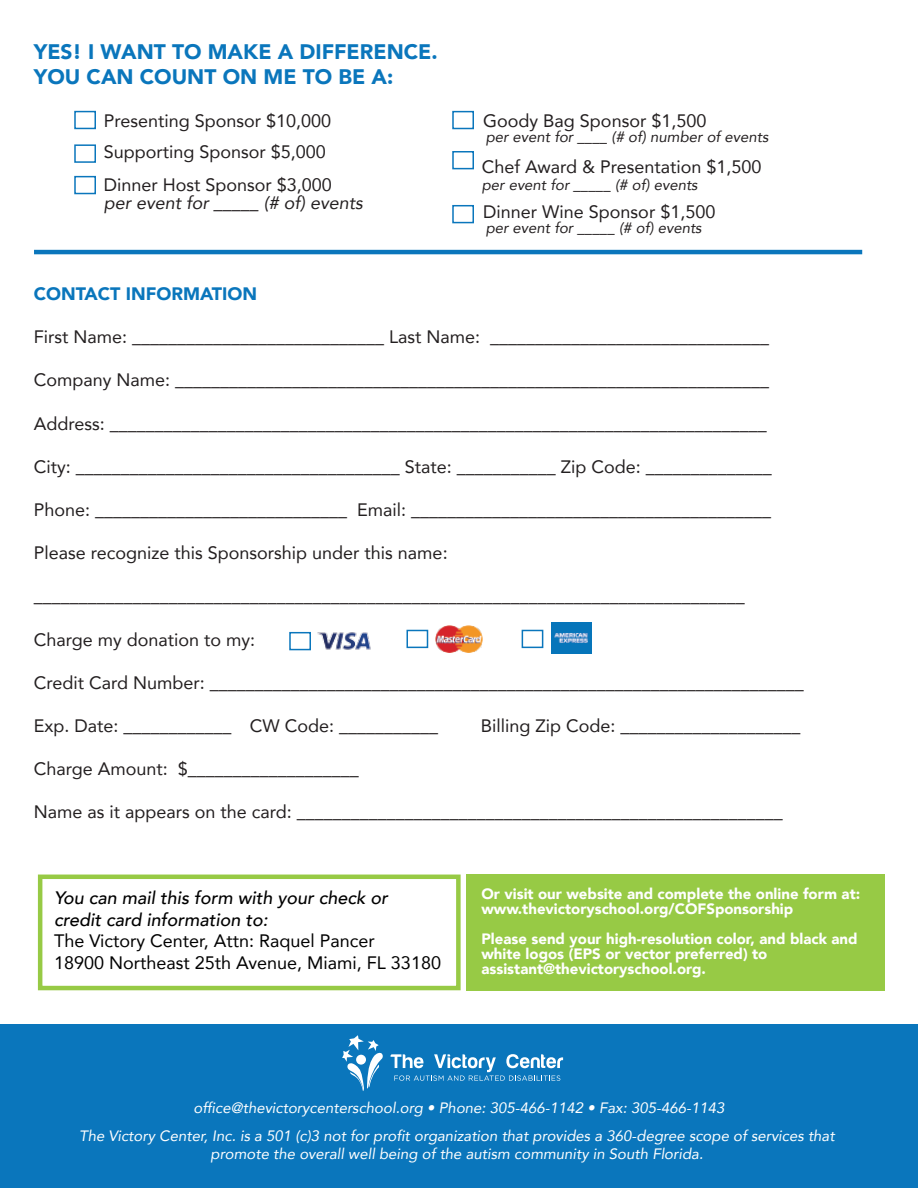
<style>
.page{position:relative;width:918px;height:1188px;background:#fff}
.page>*{position:absolute;margin:0;border:0;box-sizing:border-box;transform-origin:0 0}
.t1{font:900 21px/25.2px "Avenir";color:#0a76bc}
.t2{font:18px/31.5px "Avenir";color:#231f20}
.t3{font:18px/21.6px "Avenir";color:#000}
.t4{font:italic 500 18px/21.6px "Avenir";color:#000}
.t5{font:italic 18px "Avenir";color:#231f20}
.t6{font:900 18px "Avenir";color:#0a76bc}
.t7{font:italic 15px/18px "Avenir";color:#fff;text-align:center}
.t8{font:900 15px/15px "Avenir";color:#fff}
.t9{font:italic 15px "Avenir";color:#231f20}
</style>
<div class="page">
<div style="left:0;top:1025px;width:918px;height:163px;background:#0a76bc"></div>
<div style="left:466px;top:875px;width:419px;height:116px;background:#97ca45"></div>
<div style="left:38px;top:875px;width:423px;height:115px;border:4px solid #97ca45"></div>
<hr style="left:34px;top:250px;width:828px;height:4px;background:#0a76bc">
<div style="left:74px;top:111px;width:22px;height:18px;border:2px solid #0a76bc"></div>
<div style="left:74px;top:144px;width:22px;height:19px;border:2px solid #0a76bc"></div>
<div style="left:74px;top:176px;width:22px;height:18px;border:2px solid #0a76bc"></div>
<div style="left:452px;top:111px;width:22px;height:18px;border:2px solid #0a76bc"></div>
<div style="left:452px;top:151px;width:22px;height:18px;border:2px solid #0a76bc"></div>
<div style="left:452px;top:205px;width:22px;height:18px;border:2px solid #0a76bc"></div>
<svg style="left:391px;top:1054px;width:172px;height:27px"></svg>
<svg style="left:342px;top:1035px;width:41px;height:56px"></svg>
<div style="left:356px;top:1055px;width:10px;height:10px;background:#fff;border-radius:50%"></div>
<img style="left:317px;top:632px;width:54px;height:18px">
<img style="left:436px;top:625px;width:46px;height:28px">
<img style="left:551px;top:623px;width:41px;height:30px">
<div style="left:289px;top:632px;width:22px;height:18px;border:2px solid #0a76bc"></div>
<div style="left:406px;top:630px;width:22px;height:18px;border:2px solid #0a76bc"></div>
<div style="left:522px;top:630px;width:21px;height:18px;border:2px solid #0a76bc"></div>
<p class="t1" style="left:34px;top:38px;width:405px">YES! I WANT TO MAKE A DIFFERENCE.<br>YOU CAN COUNT ON ME TO BE A:</p>
<p class="t2" style="left:104px;top:104px;width:229px">Presenting Sponsor $10,000<br>Supporting Sponsor $5,000</p>
<p class="t2" style="left:483px;top:104px;width:225px">Goody Bag Sponsor $1,500</p>
<p class="t2" style="left:104px;top:168px;width:230px">Dinner Host Sponsor $3,000</p>
<p class="t5" style="left:104px;top:191px;width:261px">per event for _____ (# of) events</p>
<p class="t9" style="left:486px;top:128px;width:284px">per event for ____ (# of) number of events</p>
<p class="t9" style="left:482px;top:175px;width:217px">per event for _____ (# of) events</p>
<p class="t2" style="left:482px;top:151px;width:281px">Chef Award &amp; Presentation $1,500</p>
<p class="t2" style="left:483px;top:196px;width:234px">Dinner Wine Sponsor $1,500</p>
<p class="t9" style="left:486px;top:219px;width:217px">per event for _____ (# of) events</p>
<p class="t6" style="left:34px;top:278px;width:225px">CONTACT INFORMATION</p>
<p class="t2" style="left:34px;top:321px;width:737px">First Name: ____________________________ Last Name: _______________________________</p>
<p class="t2" style="left:34px;top:364px;width:737px">Company Name: __________________________________________________________________</p>
<p class="t2" style="left:34px;top:407px;width:735px">Address: _________________________________________________________________________</p>
<p class="t2" style="left:34px;top:450px;width:740px">City: ____________________________________ State: ___________ Zip Code: ______________</p>
<p class="t2" style="left:34px;top:493px;width:739px">Phone: ____________________________ Email: ________________________________________</p>
<p class="t2" style="left:34px;top:537px;width:415px">Please recognize this Sponsorship under this name:</p>
<p class="t2" style="left:34px;top:580px;width:712px">_______________________________________________________________________________</p>
<p class="t2" style="left:34px;top:623px;width:223px">Charge my donation to my:</p>
<p class="t2" style="left:34px;top:666px;width:772px">Credit Card Number: __________________________________________________________________</p>
<p class="t2" style="left:34px;top:709px;width:406px">Exp. Date: ____________ CW Code: ___________</p>
<p class="t2" style="left:481px;top:709px;width:321px">Billing Zip Code: ____________________</p>
<p class="t2" style="left:34px;top:753px;width:327px">Charge Amount: $___________________</p>
<p class="t2" style="left:34px;top:796px;width:751px">Name as it appears on the card: ______________________________________________________</p>
<p class="t4" style="left:54px;top:887px;width:335px">You can mail this form with your check or credit card information to:</p>
<p class="t3" style="left:54px;top:930px;width:388px">The Victory Center, Attn: Raquel Pancer<br>18900 Northeast 25th Avenue, Miami, FL 33180</p>
<p class="t8" style="left:481px;top:886px;width:380px">Or visit our website and complete the online form at: www.thevictoryschool.org/COFSponsorship</p>
<p class="t8" style="left:481px;top:931px;width:378px">Please send your high-resolution color, and black and white logos (EPS or vector preferred) to assistant@thevictoryschool.org.</p>
<p class="t7" style="left:193px;top:1099px;width:533px">office@thevictorycenterschool.org • Phone: 305-466-1142 • Fax: 305-466-1143</p>
<p class="t7" style="left:79px;top:1126px;width:757px">The Victory Center, Inc. is a 501 (c)3 not for profit organization that provides a 360-degree scope of services that promote the overall well being of the autism community in South Florida.</p>
</div>
